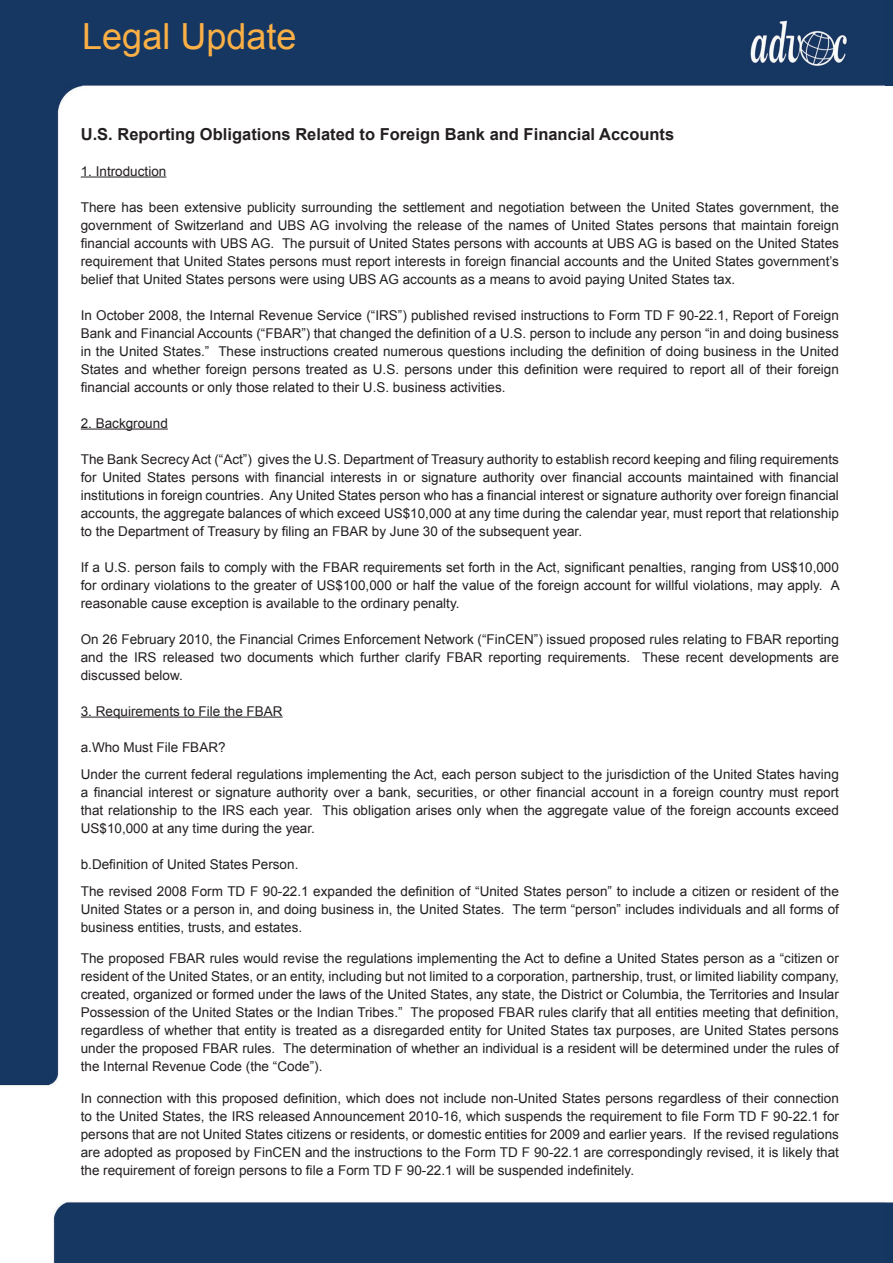
<style>
.page{position:relative;width:893px;height:1263px;background:#fff}
.page>*{position:absolute;margin:0;border:0;box-sizing:border-box;transform-origin:0 0}
.t1{font:36px "Arial";color:#fbb046}
.t2{font:700 16.5px "Arial";color:#231f20}
.t3{font:13.5px/18px "Arial";color:#231f20;text-align:justify}
</style>
<div class="page">
<img style="left:0;top:0;width:893px;height:1086px">
<div style="left:53px;top:1202px;width:833px;height:61px;background:#153762"></div>
<hr style="left:81px;top:177px;width:85px;height:1px;background:#231f20">
<hr style="left:81px;top:429px;width:87px;height:1px;background:#231f20">
<hr style="left:81px;top:717px;width:202px;height:1px;background:#231f20">
<img style="left:886px;top:1202px;width:7px;height:61px">
<img style="left:886px;top:0;width:7px;height:85px">
<h1 class="t1" style="left:82px;top:12px;width:216px">Legal Update</h1>
<p class="t2" style="left:81px;top:123px;width:595px">U.S. Reporting Obligations Related to Foreign Bank and Financial Accounts</p>
<p class="t3" style="left:81px;top:162px;width:87px">1. Introduction</p>
<p class="t3" style="left:81px;top:198px;width:760px">There has been extensive publicity surrounding the settlement and negotiation between the United States government, the government of Switzerland and UBS AG involving the release of the names of United States persons that maintain foreign financial accounts with UBS AG. The pursuit of United States persons with accounts at UBS AG is based on the United States requirement that United States persons must report interests in foreign financial accounts and the United States government’s belief that United States persons were using UBS AG accounts as a means to avoid paying United States tax.</p>
<p class="t3" style="left:81px;top:306px;width:760px">In October 2008, the Internal Revenue Service (“IRS”) published revised instructions to Form TD F 90-22.1, Report of Foreign Bank and Financial Accounts (“FBAR”) that changed the definition of a U.S. person to include any person “in and doing business in the United States.” These instructions created numerous questions including the definition of doing business in the United States and whether foreign persons treated as U.S. persons under this definition were required to report all of their foreign financial accounts or only those related to their U.S. business activities.</p>
<p class="t3" style="left:81px;top:414px;width:89px">2. Background</p>
<p class="t3" style="left:81px;top:450px;width:760px">The Bank Secrecy Act (“Act”) gives the U.S. Department of Treasury authority to establish record keeping and filing requirements for United States persons with financial interests in or signature authority over financial accounts maintained with financial institutions in foreign countries. Any United States person who has a financial interest or signature authority over foreign financial accounts, the aggregate balances of which exceed US$10,000 at any time during the calendar year, must report that relationship to the Department of Treasury by filing an FBAR by June 30 of the subsequent year.</p>
<p class="t3" style="left:81px;top:558px;width:760px">If a U.S. person fails to comply with the FBAR requirements set forth in the Act, significant penalties, ranging from US$10,000 for ordinary violations to the greater of US$100,000 or half the value of the foreign account for willful violations, may apply. A reasonable cause exception is available to the ordinary penalty.</p>
<p class="t3" style="left:81px;top:630px;width:760px">On 26 February 2010, the Financial Crimes Enforcement Network (“FinCEN”) issued proposed rules relating to FBAR reporting and the IRS released two documents which further clarify FBAR reporting requirements. These recent developments are discussed below.</p>
<p class="t3" style="left:81px;top:702px;width:203px">3. Requirements to File the FBAR</p>
<p class="t3" style="left:81px;top:733px;width:760px;line-height:27px">a.Who Must File FBAR?<br>Under the current federal regulations implementing the Act, each person subject to the jurisdiction of the United States having</p>
<p class="t3" style="left:81px;top:783px;width:760px">a financial interest or signature authority over a bank, securities, or other financial account in a foreign country must report that relationship to the IRS each year. This obligation arises only when the aggregate value of the foreign accounts exceed US$10,000 at any time during the year.</p>
<p class="t3" style="left:81px;top:850px;width:760px;line-height:27px">b.Definition of United States Person.<br>The revised 2008 Form TD F 90-22.1 expanded the definition of “United States person” to include a citizen or resident of the</p>
<p class="t3" style="left:81px;top:900px;width:760px">United States or a person in, and doing business in, the United States. The term “person” includes individuals and all forms of business entities, trusts, and estates.</p>
<p class="t3" style="left:81px;top:949px;width:760px">The proposed FBAR rules would revise the regulations implementing the Act to define a United States person as a “citizen or resident of the United States, or an entity, including but not limited to a corporation, partnership, trust, or limited liability company, created, organized or formed under the laws of the United States, any state, the District or Columbia, the Territories and Insular Possession of the United States or the Indian Tribes.” The proposed FBAR rules clarify that all entities meeting that definition, regardless of whether that entity is treated as a disregarded entity for United States tax purposes, are United States persons under the proposed FBAR rules. The determination of whether an individual is a resident will be determined under the rules of the Internal Revenue Code (the “Code”).</p>
<p class="t3" style="left:81px;top:1089px;width:760px">In connection with this proposed definition, which does not include non-United States persons regardless of their connection to the United States, the IRS released Announcement 2010-16, which suspends the requirement to file Form TD F 90-22.1 for persons that are not United States citizens or residents, or domestic entities for 2009 and earlier years. If the revised regulations are adopted as proposed by FinCEN and the instructions to the Form TD F 90-22.1 are correspondingly revised, it is likely that the requirement of foreign persons to file a Form TD F 90-22.1 will be suspended indefinitely.</p>
</div>
